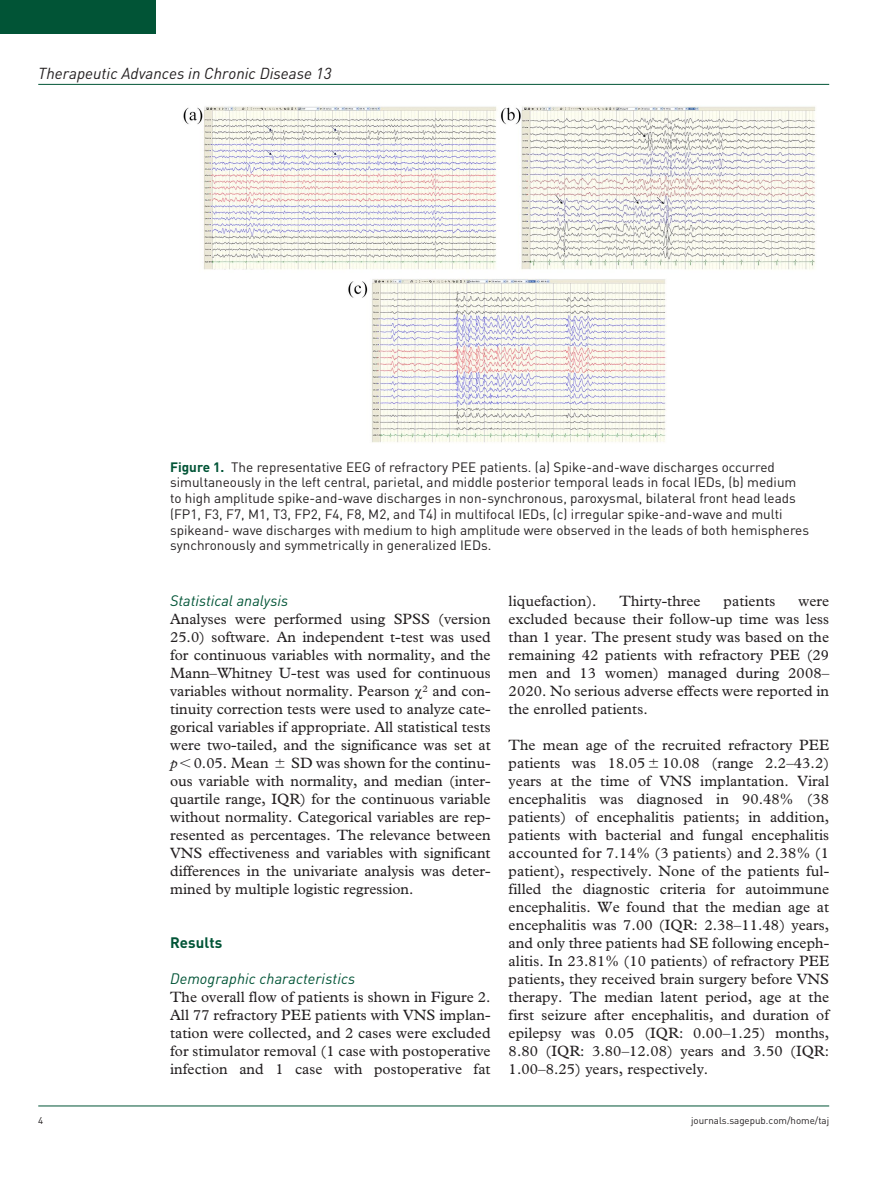
<style>
.page{position:relative;width:893px;height:1191px;background:#fff}
.page>*{position:absolute;margin:0;border:0;box-sizing:border-box;transform-origin:0 0}
.t1{font:italic 15.75px "DIN";color:#231f20}
.t2{font:15px/18px "Plantin Std";letter-spacing:.005em;color:#231f20;text-align:justify}
.t3{font:italic 15px "DIN";letter-spacing:.005em;color:#015436}
.t4{font:700 15px "DIN";letter-spacing:.005em;color:#015436}
.t5{font:13.5px/15.8px "DIN";color:#231f20}
.t6{font:9.75px "DIN";color:#231f20}
.s1{font-weight:700;color:#015436}
.s2{font-style:italic}
</style>
<div class="page">
<hr style="left:38px;top:84px;width:791px;height:1px;background:#015436">
<hr style="left:38px;top:1105px;width:791px;height:1px;background:#015436">
<div style="left:0;top:0;width:155px;height:34px;background:#015436"></div>
<img style="left:183px;top:106px;width:633px;height:337px">
<p class="t1" style="left:38px;top:63px;width:295px">Therapeutic Advances in Chronic Disease 13</p>
<p class="t5" style="left:170px;top:458px;width:640px"><span class="s1">Figure 1.</span> The representative EEG of refractory PEE patients. (a) Spike-and-wave discharges occurred simultaneously in the left central, parietal, and middle posterior temporal leads in focal IEDs, (b) medium to high amplitude spike-and-wave discharges in non-synchronous, paroxysmal, bilateral front head leads (FP1, F3, F7, M1, T3, FP2, F4, F8, M2, and T4) in multifocal IEDs, (c) irregular spike-and-wave and multi spikeand- wave discharges with medium to high amplitude were observed in the leads of both hemispheres synchronously and symmetrically in generalized IEDs.</p>
<p class="t3" style="left:170px;top:591px;width:119px">Statistical analysis</p>
<p class="t2" style="left:170px;top:610px;width:322px">Analyses were performed using SPSS (version 25.0) software. An independent t-test was used for continuous variables with normality, and the Mann–Whitney U-test was used for continuous variables without normality. Pearson <sup>2</sup> and con&shy;tinuity correction tests were used to analyze cate&shy;gorical variables if appropriate. All statistical tests were two-tailed, and the significance was set at <span class="s2">p</span> 0.05. Mean</p>
<p class="t2" style="left:170px;top:754px;width:322px;text-indent:121px">SD was shown for the continu&shy;ous variable with normality, and median (inter&shy;quartile range, IQR) for the continuous variable without normality. Categorical variables are rep&shy;resented as percentages. The relevance between VNS effectiveness and variables with significant differences in the univariate analysis was deter&shy;mined by multiple logistic regression.</p>
<p class="t4" style="left:170px;top:933px;width:54px">Results</p>
<p class="t3" style="left:170px;top:969px;width:187px">Demographic characteristics</p>
<p class="t2" style="left:170px;top:988px;width:322px">The overall flow of patients is shown in Figure 2.<br>All 77 refractory PEE patients with VNS implan&shy;tation were collected, and 2 cases were excluded for stimulator removal (1 case with postoperative infection and 1 case with postoperative fat</p>
<p class="t2" style="left:509px;top:592px;width:89px">liquefaction).</p>
<p class="t2" style="left:620px;top:592px;width:83px">Thirty-three</p>
<p class="t2" style="left:724px;top:592px;width:53px">patients</p>
<p class="t2" style="left:509px;top:592px;width:322px;text-indent:290px">were excluded because their follow-up time was less than 1 year. The present study was based on the remaining 42 patients with refractory PEE (29 men and 13 women) managed during 2008– 2020. No serious adverse effects were reported in the enrolled patients.</p>
<p class="t2" style="left:509px;top:736px;width:322px">The mean age of the recruited refractory PEE patients was 18.05 10.08 (range 2.2–43.2) years at the time of VNS implantation. Viral encephalitis was diagnosed in 90.48% (38 patients) of encephalitis patients; in addition, patients with bacterial and fungal encephalitis accounted for 7.14% (3 patients) and 2.38% (1 patient), respectively. None of the patients ful&shy;filled the diagnostic criteria for autoimmune encephalitis. We found that the median age at encephalitis was 7.00 (IQR: 2.38–11.48) years, and only three patients had SE following enceph&shy;alitis. In 23.81% (10 patients) of refractory PEE patients, they received brain surgery before VNS therapy. The median latent period, age at the first seizure after encephalitis, and duration of epilepsy was 0.05 (IQR: 0.00–1.25) months, 8.80 (IQR: 3.80–12.08) years and 3.50 (IQR:<br>1.00–8.25) years, respectively.</p>
<p class="t6" style="left:38px;top:1114px;width:7px">4</p>
<p class="t6" style="left:691px;top:1114px;width:140px">journals.sagepub.com/home/taj</p>
</div>
